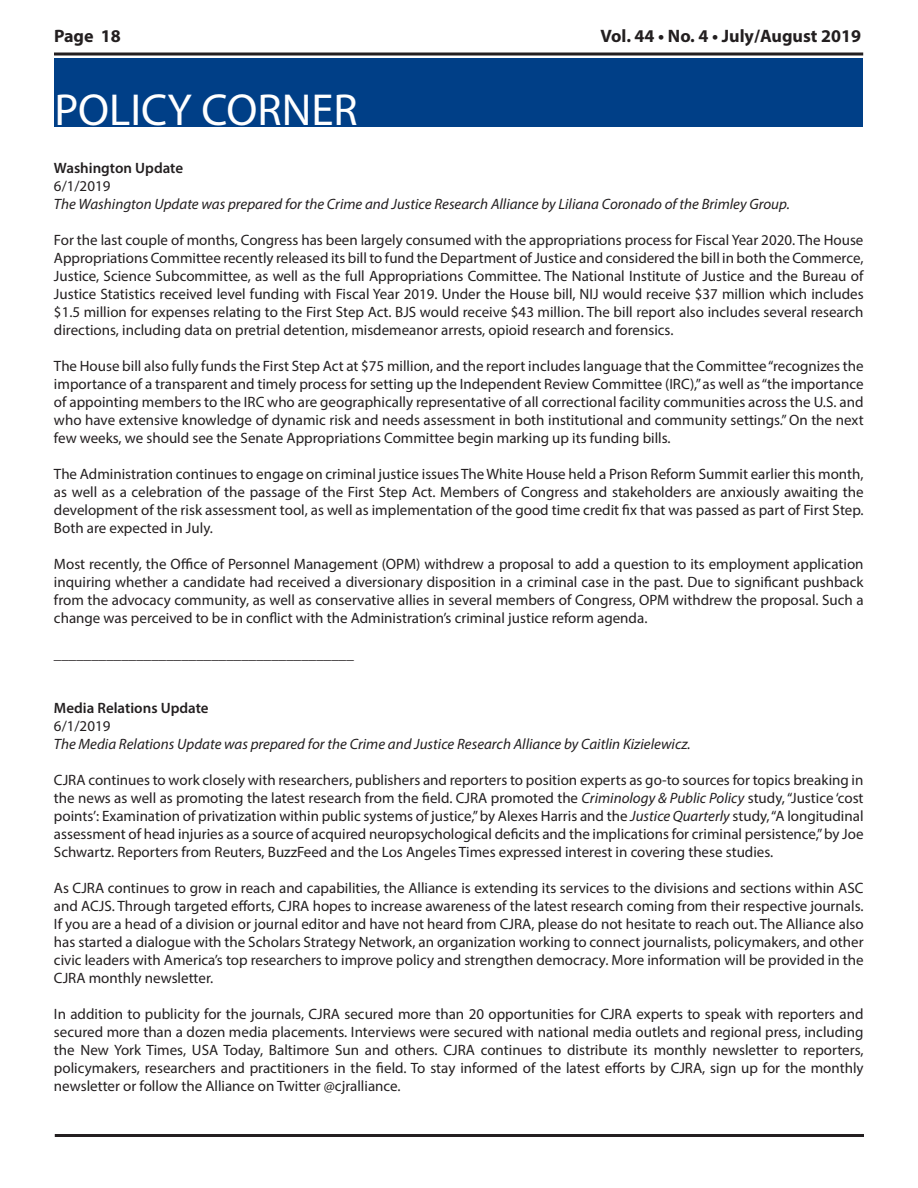
<style>
.page{position:relative;width:918px;height:1188px;background:#fff}
.page>*{position:absolute;margin:0;border:0;box-sizing:border-box;transform-origin:0 0}
.t1{font:45px "Myriad Pro";color:#fff}
.t2{font:700 18px "Myriad Pro";color:#231f20}
.t3{font:15px/18px "Myriad Pro";color:#231f20;text-align:justify}
.t4{font:italic 15px "Myriad Pro";color:#231f20}
.t5{font:600 15px "Myriad Pro";color:#231f20}
.s1{font-style:italic}
</style>
<div class="page">
<svg style="left:54px;top:52px;width:809px;height:4px"></svg>
<hr style="left:55px;top:1134px;width:809px;height:3px;background:#231f20">
<div style="left:55px;top:58px;width:808px;height:69px;background:#003f87"></div>
<div style="left:54px;top:91px;width:791px;height:35px;background:#003f87"></div>
<p class="t2" style="left:54px;top:24px;width:68px">Page 18</p>
<p class="t2" style="left:600px;top:24px;width:262px">Vol. 44 • No. 4 • July/August 2019</p>
<p class="t1" style="left:54px;top:82px;width:305px">POLICY CORNER</p>
<p class="t5" style="left:54px;top:159px;width:131px">Washington Update</p>
<p class="t3" style="left:54px;top:177px;width:58px">6/1/2019</p>
<p class="t4" style="left:54px;top:195px;width:737px">The Washington Update was prepared for the Crime and Justice Research Alliance by Liliana Coronado of the Brimley Group.</p>
<p class="t3" style="left:54px;top:231px;width:811px">For the last couple of months, Congress has been largely consumed with the appropriations process for Fiscal Year 2020. The House Appropriations Committee recently released its bill to fund the Department of Justice and considered the bill in both the Commerce, Justice, Science Subcommittee, as well as the full Appropriations Committee. The National Institute of Justice and the Bureau of Justice Statistics received level funding with Fiscal Year 2019. Under the House bill, NIJ would receive $37 million which includes $1.5 million for expenses relating to the First Step Act. BJS would receive $43 million. The bill report also includes several research directions, including data on pretrial detention, misdemeanor arrests, opioid research and forensics.</p>
<p class="t3" style="left:54px;top:357px;width:811px">The House bill also fully funds the First Step Act at $75 million, and the report includes language that the Committee “recognizes the importance of a transparent and timely process for setting up the Independent Review Committee (IRC),” as well as “the importance of appointing members to the IRC who are geographically representative of all correctional facility communities across the U.S. and who have extensive knowledge of dynamic risk and needs assessment in both institutional and community settings.” On the next few weeks, we should see the Senate Appropriations Committee begin marking up its funding bills.</p>
<p class="t3" style="left:54px;top:465px;width:811px">The Administration continues to engage on criminal justice issues The White House held a Prison Reform Summit earlier this month, as well as a celebration of the passage of the First Step Act. Members of Congress and stakeholders are anxiously awaiting the development of the risk assessment tool, as well as implementation of the good time credit fix that was passed as part of First Step.<br>Both are expected in July.</p>
<p class="t3" style="left:54px;top:555px;width:811px">Most recently, the Office of Personnel Management (OPM) withdrew a proposal to add a question to its employment application inquiring whether a candidate had received a diversionary disposition in a criminal case in the past. Due to significant pushback from the advocacy community, as well as conservative allies in several members of Congress, OPM withdrew the proposal. Such a change was perceived to be in conflict with the Administration’s criminal justice reform agenda.</p>
<p class="t3" style="left:54px;top:645px;width:302px">________________________________________</p>
<p class="t5" style="left:54px;top:699px;width:156px">Media Relations Update</p>
<p class="t3" style="left:54px;top:717px;width:58px">6/1/2019</p>
<p class="t4" style="left:54px;top:735px;width:638px">The Media Relations Update was prepared for the Crime and Justice Research Alliance by Caitlin Kizielewicz.</p>
<p class="t3" style="left:54px;top:771px;width:811px">CJRA continues to work closely with researchers, publishers and reporters to position experts as go-to sources for topics breaking in the news as well as promoting the latest research from the field. CJRA promoted the <span class="s1">Criminology &amp; Public Policy</span> study, “Justice ‘cost points’: Examination of privatization within public systems of justice,” by Alexes Harris and the <span class="s1">Justice Quarterly</span> study, “A longitudinal assessment of head injuries as a source of acquired neuropsychological deficits and the implications for criminal persistence,” by Joe Schwartz. Reporters from Reuters, BuzzFeed and the Los Angeles Times expressed interest in covering these studies.</p>
<p class="t3" style="left:54px;top:879px;width:811px">As CJRA continues to grow in reach and capabilities, the Alliance is extending its services to the divisions and sections within ASC and ACJS. Through targeted efforts, CJRA hopes to increase awareness of the latest research coming from their respective journals.<br>If you are a head of a division or journal editor and have not heard from CJRA, please do not hesitate to reach out. The Alliance also has started a dialogue with the Scholars Strategy Network, an organization working to connect journalists, policymakers, and other civic leaders with America’s top researchers to improve policy and strengthen democracy. More information will be provided in the CJRA monthly newsletter.</p>
<p class="t3" style="left:54px;top:1005px;width:811px">In addition to publicity for the journals, CJRA secured more than 20 opportunities for CJRA experts to speak with reporters and secured more than a dozen media placements. Interviews were secured with national media outlets and regional press, including the New York Times, USA Today, Baltimore Sun and others. CJRA continues to distribute its monthly newsletter to reporters, policymakers, researchers and practitioners in the field. To stay informed of the latest efforts by CJRA, sign up for the monthly newsletter or follow the Alliance on Twitter @cjralliance.</p>
</div>
